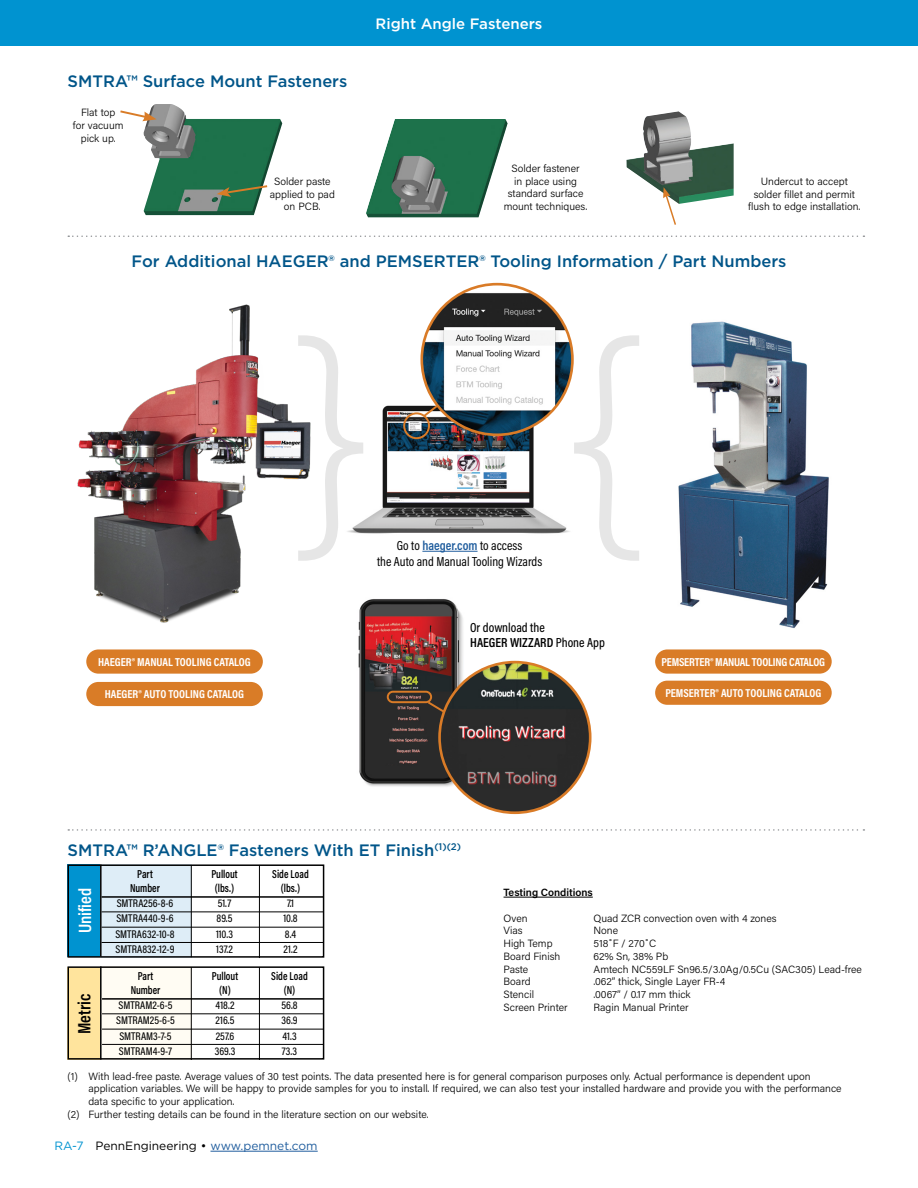
<style>
.page{position:relative;width:918px;height:1188px;background:#fff}
.page>*{position:absolute;margin:0;border:0;box-sizing:border-box;transform-origin:0 0}
.t1{font:200 264px "Acumin Pro Cond";color:#000}
.t2{font:600 18px "Acumin Pro Cond";color:#fff}
.t3{font:600 18px "Acumin Pro Cond";color:#000}
.t4{font:500 16.5px "Gotham";color:#005589}
.t5{font:500 15px "Gotham";color:#fff}
.t6{font:13.2px/15.9px "Acumin Pro Cond";color:#000;text-align:center}
.t7{font:500 13.2px/14.5px "Acumin Pro Cond";color:#000}
.t8{font:12px "Gotham";color:#000}
.t9{font:700 11.7px "Acumin Pro Cond";letter-spacing:-.005em;color:#fff}
.t10{font:600 11.7px "Acumin Pro Cond";color:#000;scale:.9 1}
.t11{font:500 11.25px "Acumin Pro Cond";color:#000}
.t12{font:300 10.5px/12.8px "Acumin Pro";color:#000;text-align:center}
.t13{font:600 10.5px "Acumin Pro";color:#000}
.s1{font-weight:600;color:#215e9e}
.s2{font-weight:600}
.s3{color:#0093d0}
.s4{color:#215e9e}
</style>
<div class="page">
<div style="left:68px;top:865px;width:32px;height:92px;background:#0093d0"></div>
<div style="left:68px;top:967px;width:32px;height:93px;background:#ffe49d"></div>
<div style="left:0;top:0;width:918px;height:46px;background:#0093d0"></div>
<hr style="left:211px;top:1151px;width:107px;height:1px;background:#215e9e">
<img style="left:626px;top:111px;width:108px;height:93px">
<img style="left:144px;top:104px;width:138px;height:111px">
<img style="left:366px;top:119px;width:142px;height:98px">
<svg style="left:217px;top:184px;width:52px;height:13px"></svg>
<svg style="left:663px;top:187px;width:14px;height:38px"></svg>
<svg style="left:120px;top:109px;width:37px;height:12px"></svg>
<hr style="left:504px;top:897px;width:89px;height:1px;background:#000">
<div style="left:101px;top:865px;width:90px;height:93px;background:#deedf7"></div>
<div style="left:68px;top:864px;width:256px;height:94px;border:2px solid #000"></div>
<hr style="left:102px;top:896px;width:221px;height:2px;background:#000">
<hr style="left:102px;top:912px;width:221px;height:1px;background:#000">
<hr style="left:102px;top:927px;width:221px;height:1px;background:#000">
<hr style="left:102px;top:942px;width:221px;height:1px;background:#000">
<hr style="left:100px;top:865px;width:2px;height:92px;background:#000">
<hr style="left:191px;top:865px;width:1px;height:92px;background:#000">
<hr style="left:259px;top:865px;width:1px;height:93px;background:#000">
<div style="left:101px;top:967px;width:90px;height:93px;background:#fffcf3"></div>
<div style="left:68px;top:966px;width:256px;height:94px;border:2px solid #000"></div>
<hr style="left:102px;top:998px;width:221px;height:2px;background:#000">
<hr style="left:102px;top:1013px;width:221px;height:1px;background:#000">
<hr style="left:102px;top:1029px;width:221px;height:1px;background:#000">
<hr style="left:102px;top:1044px;width:221px;height:1px;background:#000">
<hr style="left:100px;top:966px;width:2px;height:94px;background:#000">
<hr style="left:191px;top:967px;width:1px;height:93px;background:#000">
<hr style="left:259px;top:967px;width:1px;height:93px;background:#000">
<svg style="left:68px;top:829px;width:796px;height:2px"></svg>
<svg style="left:68px;top:236px;width:796px;height:1px"></svg>
<img style="left:77px;top:304px;width:234px;height:319px">
<img style="left:678px;top:321px;width:151px;height:308px">
<img style="left:347px;top:401px;width:223px;height:133px">
<div style="left:403px;top:412px;width:27px;height:27px;border:2px solid #d97b27;border-radius:50%"></div>
<svg style="left:421px;top:379px;width:29px;height:40px"></svg>
<img style="left:422px;top:284px;width:150px;height:151px;border-radius:75px">
<div style="left:420px;top:283px;width:154px;height:153px;border:3px solid #d97b27;border-radius:50%"></div>
<svg style="left:452px;top:362px;width:93px;height:48px"></svg>
<img style="left:358px;top:599px;width:111px;height:197px">
<svg style="left:426px;top:700px;width:23px;height:57px"></svg>
<div style="left:387px;top:691px;width:45px;height:12px;border:2px solid #d97b27;border-radius:5px"></div>
<img style="left:440px;top:662px;width:150px;height:151px;border-radius:75px">
<div style="left:438px;top:661px;width:154px;height:153px;border:3px solid #d97b27;border-radius:50%"></div>
<img style="left:465px;top:768px;width:94px;height:20px">
<hr style="left:422px;top:551px;width:56px;height:1px;background:#215e9e">
<div style="left:85px;top:648px;width:179px;height:27px;background:#d97c27;border-radius:13px"></div>
<div style="left:84px;top:648px;width:181px;height:28px;border:2px solid #fff;border-radius:13px"></div>
<div style="left:654px;top:648px;width:179px;height:27px;background:#d97c27;border-radius:13px"></div>
<div style="left:653px;top:647px;width:181px;height:29px;border:2px solid #fff;border-radius:13px"></div>
<div style="left:85px;top:681px;width:179px;height:26px;background:#d97c27;border-radius:13px"></div>
<div style="left:84px;top:680px;width:181px;height:28px;border:2px solid #fff;border-radius:13px"></div>
<div style="left:654px;top:680px;width:179px;height:26px;background:#d97c27;border-radius:13px"></div>
<div style="left:653px;top:679px;width:181px;height:28px;border:2px solid #fff;border-radius:13px"></div>
<h3 class="t4" style="left:68px;top:71px;width:281px">SMTRA™ Surface Mount Fasteners</h3>
<p class="t12" style="left:73px;top:106px;width:52px">Flat top<br>for vacuum pick up.</p>
<p class="t12" style="left:270px;top:174px;width:67px">Solder paste applied to pad on PCB.</p>
<h3 class="t5" style="left:376px;top:14px;width:168px">Right Angle Fasteners</h3>
<p class="t12" style="left:504px;top:161px;width:85px">Solder fastener<br>in place using standard surface mount techniques.</p>
<p class="t12" style="left:748px;top:174px;width:114px">Undercut to accept solder fillet and permit flush to edge installation.</p>
<h3 class="t4" style="left:132px;top:250px;width:656px">For Additional HAEGER® and PEMSERTER® Tooling Information / Part Numbers</h3>
<h1 class="t1" style="left:291px;top:265px;width:80px">}</h1>
<p class="t6" style="left:377px;top:537px;width:167px">Go to <span class="s1">haeger.com</span> to access<br>the Auto and Manual Tooling Wizards</p>
<p class="t7" style="left:470px;top:620px;width:136px">Or download the<br><span class="s2">HAEGER WIZZARD</span> Phone App</p>
<p class="t9" style="left:98px;top:654px;width:154px">HAEGER® MANUAL TOOLING CATALOG</p>
<p class="t9" style="left:661px;top:654px;width:165px">PEMSERTER® MANUAL TOOLING CATALOG</p>
<p class="t9" style="left:105px;top:687px;width:141px">HAEGER® AUTO TOOLING CATALOG</p>
<p class="t9" style="left:665px;top:685px;width:157px">PEMSERTER® AUTO TOOLING CATALOG</p>
<h3 class="t4" style="left:68px;top:839px;width:395px">SMTRA™ R’ANGLE® Fasteners With ET Finish<sup>(1)(2)</sup></h3>
<h2 class="t2" style="left:73px;top:933px;width:47px;rotate:-90deg">Unified</h2>
<h2 class="t3" style="left:72px;top:1034px;width:42px;rotate:-90deg">Metric</h2>
<p class="t10" style="left:137px;top:867px;width:19px">Part</p>
<p class="t10" style="left:211px;top:867px;width:31px">Pullout</p>
<p class="t10" style="left:272px;top:867px;width:42px">Side Load</p>
<p class="t10" style="left:130px;top:880px;width:34px">Number</p>
<p class="t10" style="left:215px;top:880px;width:23px">(lbs.)</p>
<p class="t10" style="left:281px;top:880px;width:23px">(lbs.)</p>
<p class="t11" style="left:117px;top:896px;width:58px">SMTRA256-8-6</p>
<p class="t11" style="left:218px;top:896px;width:15px">51.7</p>
<p class="t11" style="left:287px;top:896px;width:9px">7.1</p>
<p class="t11" style="left:116px;top:911px;width:59px">SMTRA440-9-6</p>
<p class="t11" style="left:217px;top:911px;width:17px">89.5</p>
<p class="t11" style="left:283px;top:911px;width:16px">10.8</p>
<p class="t11" style="left:115px;top:927px;width:61px">SMTRA632-10-8</p>
<p class="t11" style="left:216px;top:927px;width:19px">110.3</p>
<p class="t11" style="left:285px;top:927px;width:13px">8.4</p>
<p class="t11" style="left:116px;top:942px;width:60px">SMTRA832-12-9</p>
<p class="t11" style="left:216px;top:942px;width:18px">137.2</p>
<p class="t11" style="left:284px;top:942px;width:15px">21.2</p>
<p class="t10" style="left:138px;top:969px;width:19px">Part</p>
<p class="t10" style="left:212px;top:969px;width:31px">Pullout</p>
<p class="t10" style="left:271px;top:969px;width:42px">Side Load</p>
<p class="t10" style="left:131px;top:982px;width:34px">Number</p>
<p class="t10" style="left:219px;top:982px;width:14px">(N)</p>
<p class="t10" style="left:284px;top:982px;width:14px">(N)</p>
<p class="t11" style="left:119px;top:998px;width:55px">SMTRAM2-6-5</p>
<p class="t11" style="left:216px;top:998px;width:20px">418.2</p>
<p class="t11" style="left:281px;top:998px;width:18px">56.8</p>
<p class="t11" style="left:116px;top:1013px;width:60px">SMTRAM25-6-5</p>
<p class="t11" style="left:216px;top:1013px;width:20px">216.5</p>
<p class="t11" style="left:282px;top:1013px;width:17px">36.9</p>
<p class="t11" style="left:119px;top:1029px;width:54px">SMTRAM3-7-5</p>
<p class="t11" style="left:216px;top:1029px;width:20px">257.6</p>
<p class="t11" style="left:282px;top:1029px;width:16px">41.3</p>
<p class="t11" style="left:119px;top:1044px;width:55px">SMTRAM4-9-7</p>
<p class="t11" style="left:215px;top:1044px;width:22px">369.3</p>
<p class="t11" style="left:282px;top:1044px;width:17px">73.3</p>
<p class="t13" style="left:504px;top:885px;width:91px">Testing Conditions</p>
<p class="t12" style="left:504px;top:911px;width:26px">Oven</p>
<p class="t12" style="left:594px;top:911px;width:185px">Quad ZCR convection oven with 4 zones</p>
<p class="t12" style="left:504px;top:924px;width:20px">Vias</p>
<p class="t12" style="left:594px;top:924px;width:26px">None</p>
<p class="t12" style="left:504px;top:937px;width:50px">High Temp</p>
<p class="t12" style="left:594px;top:937px;width:64px">518˚F / 270˚C</p>
<p class="t12" style="left:504px;top:949px;width:58px">Board Finish</p>
<p class="t12" style="left:594px;top:949px;width:76px">62% Sn, 38% Pb</p>
<p class="t12" style="left:504px;top:962px;width:26px">Paste</p>
<p class="t12" style="left:594px;top:962px;width:270px">Amtech NC559LF Sn96.5/3.0Ag/0.5Cu (SAC305) Lead-free</p>
<p class="t12" style="left:504px;top:975px;width:29px">Board</p>
<p class="t12" style="left:594px;top:975px;width:133px">.062” thick, Single Layer FR-4</p>
<p class="t12" style="left:504px;top:988px;width:32px">Stencil</p>
<p class="t12" style="left:594px;top:988px;width:99px">.0067” / 0.17 mm thick</p>
<p class="t12" style="left:504px;top:1000px;width:66px">Screen Printer</p>
<p class="t12" style="left:594px;top:1000px;width:97px">Ragin Manual Printer</p>
<p class="t12" style="left:67px;top:1069px;width:745px">(1) With lead-free paste. Average values of 30 test points. The data presented here is for general comparison purposes only. Actual performance is dependent upon</p>
<p class="t12" style="left:88px;top:1082px;width:755px">application variables. We will be happy to provide samples for you to install. If required, we can also test your installed hardware and provide you with the performance</p>
<p class="t12" style="left:88px;top:1095px;width:147px">data specific to your application.</p>
<p class="t12" style="left:67px;top:1107px;width:363px">(2) Further testing details can be found in the literature section on our website.</p>
<p class="t8" style="left:54px;top:1138px;width:265px"><span class="s3">RA-7</span> PennEngineering • <span class="s4">www.pemnet.com</span></p>
</div>
